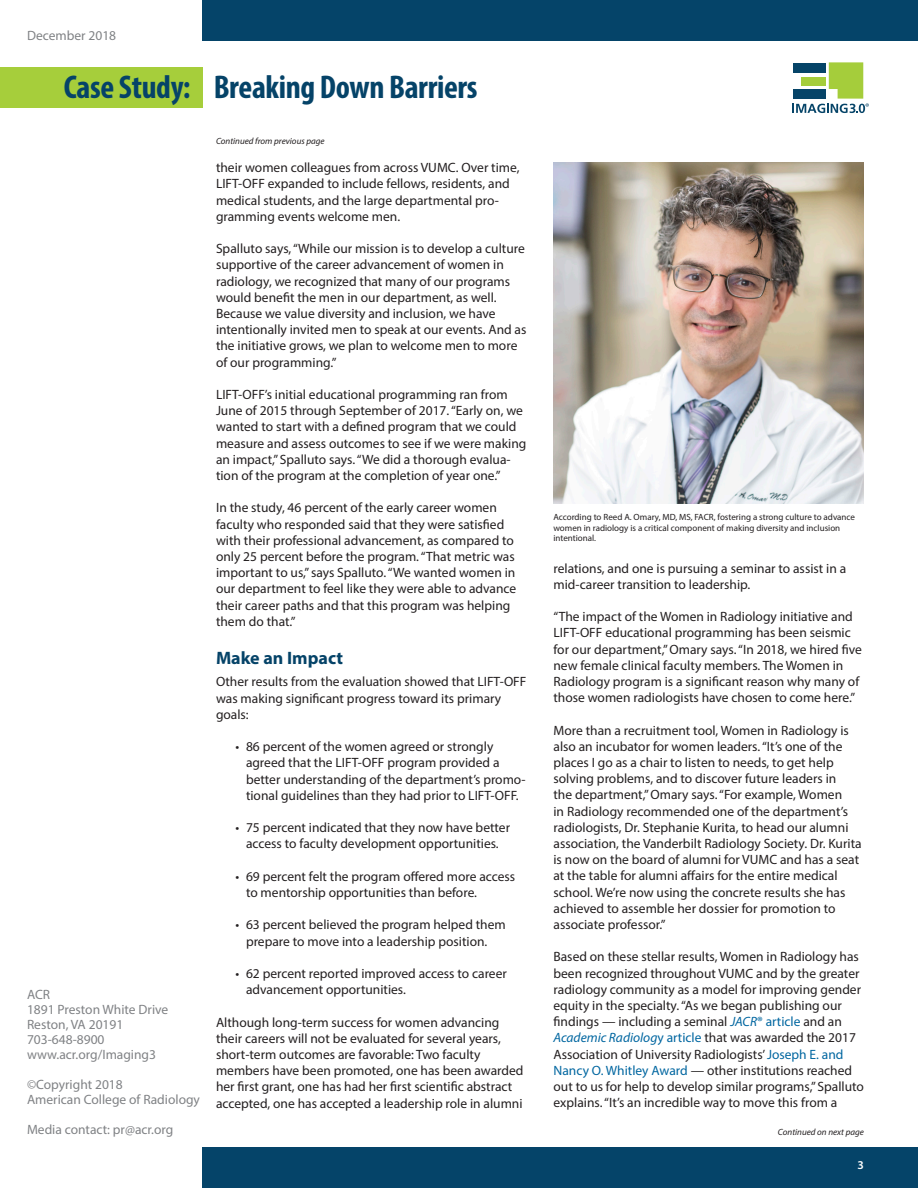
<style>
.page{position:relative;width:918px;height:1188px;background:#fff}
.page>*{position:absolute;margin:0;border:0;box-sizing:border-box;transform-origin:0 0}
.t1{font:700 condensed 33px "Myriad Pro";letter-spacing:-.01em;color:#054368}
.Heading{font:700 18px "Myriad Pro";color:#054368}
.Body{font:13.5px/16.2px "Myriad Pro";color:#231f20}
.t2{font:13.5px/15px "Myriad Pro";color:#808285}
.t3{font:600 12px "Myriad Pro";color:#fff}
.Endnote{font:9px/10.8px "Myriad Pro";color:#231f20}
.t4{font:italic 9px "Myriad Pro";color:#231f20}
.s1{font-style:italic;color:#0066a0}
.s2{color:#0066a0}
</style>
<div class="page">
<div style="left:202px;top:0;width:716px;height:40px;background:#054469"></div>
<div style="left:0;top:68px;width:202px;height:40px;background:#a6ce3b"></div>
<div style="left:202px;top:1148px;width:716px;height:40px;background:#054469"></div>
<svg style="left:792px;top:62px;width:77px;height:51px"></svg>
<img style="left:553px;top:162px;width:311px;height:342px">
<p class="t2" style="left:27px;top:28px;width:91px">December 2018</p>
<h1 class="t1" style="left:64px;top:67px;width:415px">Case Study: Breaking Down Barriers</h1>
<p class="t2" style="left:27px;top:987px;width:143px">ACR<br>1891 Preston White Drive<br>Reston, VA 20191<br>703-648-8900 www.acr.org/Imaging3</p>
<p class="t2" style="left:27px;top:1077px;width:175px">©Copyright 2018<br>American College of Radiology</p>
<p class="t2" style="left:27px;top:1122px;width:148px">Media contact: pr@acr.org</p>
<p class="t4" style="left:216px;top:136px;width:110px">Continued from previous page</p>
<p class="Body" style="left:216px;top:159px;width:305px">their women colleagues from across VUMC. Over time, LIFT-OFF expanded to include fellows, residents, and medical students, and the large departmental pro&shy;gramming events welcome men.</p>
<p class="Body" style="left:216px;top:240px;width:312px">Spalluto says, “While our mission is to develop a culture supportive of the career advancement of women in radiology, we recognized that many of our programs would benefit the men in our department, as well.<br>Because we value diversity and inclusion, we have intentionally invited men to speak at our events. And as the initiative grows, we plan to welcome men to more of our programming.”</p>
<p class="Body" style="left:216px;top:386px;width:312px">LIFT-OFF’s initial educational programming ran from June of 2015 through September of 2017. “Early on, we wanted to start with a defined program that we could measure and assess outcomes to see if we were making an impact,” Spalluto says. “We did a thorough evalua&shy;tion of the program at the completion of year one.”</p>
<p class="Body" style="left:216px;top:499px;width:302px">In the study, 46 percent of the early career women faculty who responded said that they were satisfied with their professional advancement, as compared to only 25 percent before the program. “That metric was important to us,” says Spalluto. “We wanted women in our department to feel like they were able to advance their career paths and that this program was helping them do that.”</p>
<p class="Heading" style="left:216px;top:646px;width:129px">Make an Impact</p>
<p class="Body" style="left:216px;top:674px;width:312px">Other results from the evaluation showed that LIFT-OFF was making significant progress toward its primary goals:</p>
<p class="Body" style="left:246px;top:738px;width:281px;text-indent:-10px">• 86 percent of the women agreed or strongly agreed that the LIFT-OFF program provided a better understanding of the department’s promo&shy;tional guidelines than they had prior to LIFT-OFF.</p>
<p class="Body" style="left:236px;top:819px;width:276px;text-align:center">• 75 percent indicated that they now have better access to faculty development opportunities.</p>
<p class="Body" style="left:246px;top:868px;width:271px;text-indent:-10px">• 69 percent felt the program offered more access to mentorship opportunities than before.</p>
<p class="Body" style="left:236px;top:917px;width:272px;text-align:center">• 63 percent believed the program helped them prepare to move into a leadership position.</p>
<p class="Body" style="left:246px;top:965px;width:262px;text-indent:-10px">• 62 percent reported improved access to career advancement opportunities.</p>
<p class="Body" style="left:216px;top:1014px;width:309px">Although long-term success for women advancing their careers will not be evaluated for several years, short-term outcomes are favorable: Two faculty members have been promoted, one has been awarded her first grant, one has had her first scientific abstract accepted, one has accepted a leadership role in alumni</p>
<p class="Endnote" style="left:553px;top:511px;width:303px">According to Reed A. Omary, MD, MS, FACR, fostering a strong culture to advance women in radiology is a critical component of making diversity and inclusion intentional.</p>
<p class="Body" style="left:554px;top:560px;width:294px">relations, and one is pursuing a seminar to assist in a mid-career transition to leadership.</p>
<p class="Body" style="left:554px;top:608px;width:310px">“The impact of the Women in Radiology initiative and LIFT-OFF educational programming has been seismic for our department,” Omary says. “In 2018, we hired five new female clinical faculty members. The Women in Radiology program is a significant reason why many of those women radiologists have chosen to come here.”</p>
<p class="Body" style="left:554px;top:722px;width:310px">More than a recruitment tool, Women in Radiology is also an incubator for women leaders. “It’s one of the places I go as a chair to listen to needs, to get help solving problems, and to discover future leaders in<br>the department,” Omary says. “For example, Women<br>in Radiology recommended one of the department’s radiologists, Dr. Stephanie Kurita, to head our alumni association, the Vanderbilt Radiology Society. Dr. Kurita is now on the board of alumni for VUMC and has a seat at the table for alumni affairs for the entire medical school. We’re now using the concrete results she has achieved to assemble her dossier for promotion to associate professor.”</p>
<p class="Body" style="left:554px;top:949px;width:312px">Based on these stellar results, Women in Radiology has been recognized throughout VUMC and by the greater radiology community as a model for improving gender equity in the specialty. “As we began publishing our findings — including a seminal <span class="s1">JACR</span><span class="s2">® article</span> and an <span class="s1">Academic Radiolog</span><span class="s2">y article</span> that was awarded the 2017<br>Association of University Radiologists’ <span class="s2">Joseph E. and Nancy O. Whitley Award</span> — other institutions reached out to us for help to develop similar programs,” Spalluto explains. “It’s an incredible way to move this from a</p>
<p class="t4" style="left:778px;top:1126px;width:88px">Continued on next page</p>
<p class="t3" style="left:858px;top:1157px;width:8px">3</p>
</div>
